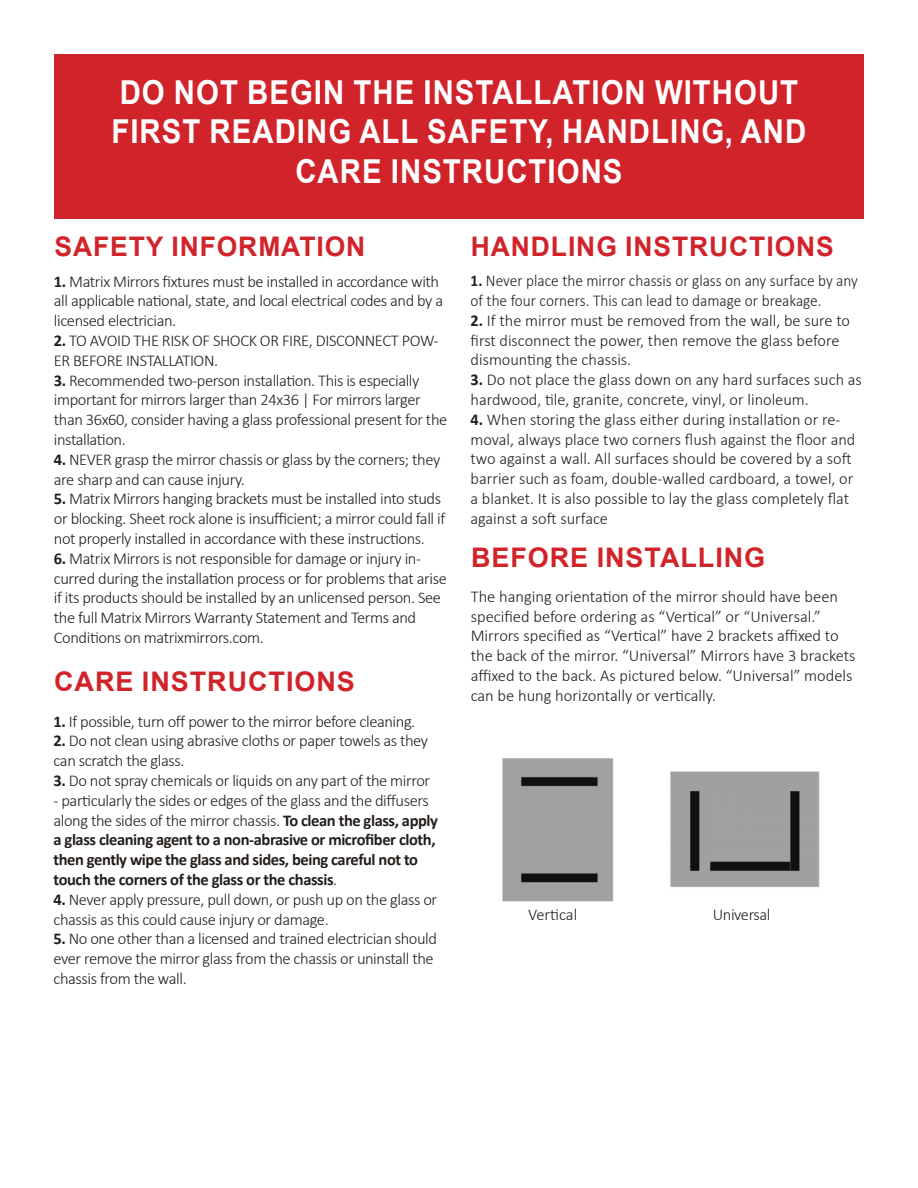
<style>
.page{position:relative;width:918px;height:1188px;background:#fff}
.page>*{position:absolute;margin:0;border:0;box-sizing:border-box;transform-origin:0 0}
.t1{font:700 33px/39.6px "Arial";letter-spacing:.035em;color:#fff;text-align:center;scale:.89 1}
.t2{font:700 27px "Arial";letter-spacing:.035em;color:#d1232a}
.Body{font:300 16.5px/19.8px "Calibri";letter-spacing:-.025em;color:#241e1b}
.Body-2{font:300 16.5px/19.8px "Calibri";color:#241e1b}
.Body-3{font:700 16.5px/19.8px "Calibri";letter-spacing:-.025em;color:#241e1b}
.Body-4{font:300 16.5px/19.8px "Calibri";color:#241e1b;scale:.93 1}
.s1{font-weight:700}
.s2{font-weight:300}
</style>
<div class="page">
<div style="left:54px;top:54px;width:810px;height:165px;background:#d1232a"></div>
<img style="left:502px;top:758px;width:112px;height:144px">
<img style="left:670px;top:771px;width:150px;height:117px">
<p class="t1" style="left:111px;top:73px;width:782px">DO NOT BEGIN THE INSTALLATION WITHOUT<br>FIRST READING ALL SAFETY, HANDLING, AND<br>CARE INSTRUCTIONS</p>
<p class="t2" style="left:55px;top:228px;width:312px">SAFETY INFORMATION</p>
<p class="Body" style="left:54px;top:271px;width:391px"><span class="s1">1.</span> Matrix Mirrors fixtures must be installed in accordance with all applicable national, state, and local electrical codes and by a licensed electrician.</p>
<p class="Body" style="left:54px;top:331px;width:386px"><span class="s1">2.</span> TO AVOID THE RISK OF SHOCK OR FIRE, DISCONNECT POW-<br>ER BEFORE INSTALLATION.</p>
<p class="Body" style="left:54px;top:370px;width:395px"><span class="s1">3.</span> Recommended two-person installation. This is especially important for mirrors larger than 24x36 | For mirrors larger than 36x60, consider having a glass professional present for the installation.</p>
<p class="Body" style="left:54px;top:449px;width:388px"><span class="s1">4.</span> NEVER grasp the mirror chassis or glass by the corners; they are sharp and can cause injury.</p>
<p class="Body" style="left:54px;top:489px;width:393px"><span class="s1">5.</span> Matrix Mirrors hanging brackets must be installed into studs or blocking. Sheet rock alone is insufficient; a mirror could fall if not properly installed in accordance with these instructions.</p>
<p class="Body" style="left:54px;top:548px;width:394px"><span class="s1">6.</span> Matrix Mirrors is not responsible for damage or injury in&shy;curred during the installation process or for problems that arise if its products should be installed by an unlicensed person. See the full Matrix Mirrors Warranty Statement and Terms and Conditions on matrixmirrors.com.</p>
<p class="t2" style="left:54px;top:663px;width:302px">CARE INSTRUCTIONS</p>
<p class="Body" style="left:54px;top:711px;width:363px"><span class="s1">1.</span> If possible, turn off power to the mirror before cleaning.</p>
<p class="Body" style="left:54px;top:731px;width:376px"><span class="s1">2.</span> Do not clean using abrasive cloths or paper towels as they can scratch the glass.</p>
<p class="Body" style="left:54px;top:770px;width:378px"><span class="s1">3.</span> Do not spray chemicals or liquids on any part of the mirror</p>
<p class="Body-3" style="left:54px;top:790px;width:386px"><span class="s2">- particularly the sides or edges of the glass and the diffusers along the sides of the mirror chassis.</span> To clean the glass, apply a glass cleaning agent to a non-abrasive or microfiber cloth, then gently wipe the glass and sides, being careful not to touch the corners of the glass or the chassis<span class="s2">.</span></p>
<p class="Body" style="left:54px;top:889px;width:385px"><span class="s1">4.</span> Never apply pressure, pull down, or push up on the glass or chassis as this could cause injury or damage.</p>
<p class="Body" style="left:54px;top:929px;width:385px"><span class="s1">5.</span> No one other than a licensed and trained electrician should ever remove the mirror glass from the chassis or uninstall the chassis from the wall.</p>
<p class="t2" style="left:471px;top:227px;width:365px">HANDLING INSTRUCTIONS</p>
<p class="Body-4" style="left:471px;top:271px;width:418px"><span class="s1">1.</span> Never place the mirror chassis or glass on any surface by any of the four corners. This can lead to damage or breakage.</p>
<p class="Body-2" style="left:471px;top:310px;width:381px"><span class="s1">2.</span> If the mirror must be removed from the wall, be sure to first disconnect the power, then remove the glass before dismounting the chassis.</p>
<p class="Body-2" style="left:471px;top:370px;width:393px"><span class="s1">3.</span> Do not place the glass down on any hard surfaces such as hardwood, tile, granite, concrete, vinyl, or linoleum.</p>
<p class="Body-2" style="left:471px;top:409px;width:386px"><span class="s1">4.</span> When storing the glass either during installation or re&shy;moval, always place two corners flush against the floor and two against a wall. All surfaces should be covered by a soft barrier such as foam, double-walled cardboard, a towel, or a blanket. It is also possible to lay the glass completely flat against a soft surface</p>
<p class="t2" style="left:471px;top:538px;width:296px">BEFORE INSTALLING</p>
<p class="Body-2" style="left:471px;top:586px;width:386px">The hanging orientation of the mirror should have been specified before ordering as “Vertical” or “Universal.” Mirrors specified as “Vertical” have 2 brackets affixed to the back of the mirror. “Universal” Mirrors have 3 brackets affixed to the back. As pictured below. “Universal” models</p>
<p class="Body-2" style="left:471px;top:685px;width:247px">can be hung horizontally or vertically.</p>
<p class="Body" style="left:528px;top:905px;width:51px">Vertical</p>
<p class="Body" style="left:713px;top:905px;width:59px">Universal</p>
</div>
